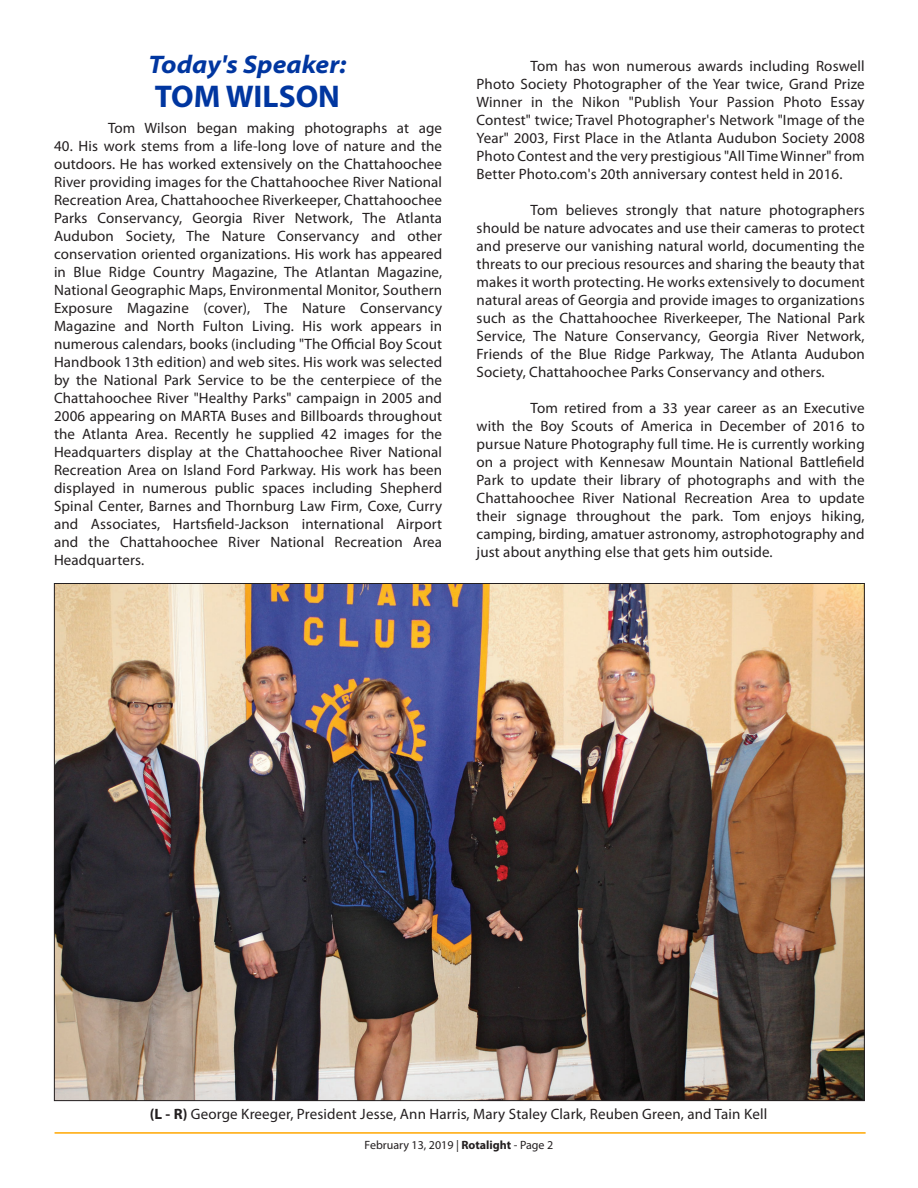
<style>
.page{position:relative;width:918px;height:1188px;background:#fff}
.page>*{position:absolute;margin:0;border:0;box-sizing:border-box;transform-origin:0 0}
.t1{font:700 31.5px "Myriad Pro";color:#0036a0}
.t2{font:italic 700 semi-expanded 25.5px "Myriad Pro";color:#0036a0}
.t3{font:15px/18px "Myriad Pro";letter-spacing:.01em;color:#231f20;text-align:justify}
.t4{font:12px "Myriad Pro";color:#231f20}
.s1{font-weight:700}
</style>
<div class="page">
<hr style="left:55px;top:1132px;width:811px;height:2px;background:#ffa700">
<img style="left:56px;top:585px;width:807px;height:514px">
<p class="t2" style="left:149px;top:47px;width:199px">Today's Speaker:</p>
<p class="t1" style="left:155px;top:76px;width:187px">TOM WILSON</p>
<p class="t3" style="left:108px;top:118px;width:336px">Tom Wilson began making photographs at age</p>
<p class="t3" style="left:54px;top:136px;width:390px">40. His work stems from a life-long love of nature and the outdoors. He has worked extensively on the Chattahoochee River providing images for the Chattahoochee River National Recreation Area, Chattahoochee Riverkeeper, Chattahoochee Parks Conservancy, Georgia River Network, The Atlanta Audubon Society, The Nature Conservancy and other conservation oriented organizations. His work has appeared in Blue Ridge Country Magazine, The Atlantan Magazine, National Geographic Maps, Environmental Monitor, Southern Exposure Magazine (cover), The Nature Conservancy Magazine and North Fulton Living. His work appears in numerous calendars, books (including "The Official Boy Scout Handbook 13th edition) and web sites. His work was selected by the National Park Service to be the centerpiece of the Chattahoochee River "Healthy Parks" campaign in 2005 and 2006 appearing on MARTA Buses and Billboards throughout the Atlanta Area. Recently he supplied 42 images for the Headquarters display at the Chattahoochee River National Recreation Area on Island Ford Parkway. His work has been displayed in numerous public spaces including Shepherd Spinal Center, Barnes and Thornburg Law Firm, Coxe, Curry and Associates, Hartsfield-Jackson international Airport and the Chattahoochee River National Recreation Area Headquarters.</p>
<p class="t3" style="left:477px;top:57px;width:390px;text-indent:54px">Tom has won numerous awards including Roswell Photo Society Photographer of the Year twice, Grand Prize Winner in the Nikon "Publish Your Passion Photo Essay Contest" twice; Travel Photographer's Network "Image of the Year" 2003, First Place in the Atlanta Audubon Society 2008<br>Photo Contest and the very prestigious "All Time Winner" from Better Photo.com's 20th anniversary contest held in 2016.</p>
<p class="t3" style="left:477px;top:201px;width:390px;text-indent:54px">Tom believes strongly that nature photographers should be nature advocates and use their cameras to protect and preserve our vanishing natural world, documenting the threats to our precious resources and sharing the beauty that makes it worth protecting. He works extensively to document natural areas of Georgia and provide images to organizations such as the Chattahoochee Riverkeeper, The National Park Service, The Nature Conservancy, Georgia River Network, Friends of the Blue Ridge Parkway, The Atlanta Audubon Society, Chattahoochee Parks Conservancy and others.</p>
<p class="t3" style="left:477px;top:399px;width:390px;text-indent:54px">Tom retired from a 33 year career as an Executive with the Boy Scouts of America in December of 2016 to pursue Nature Photography full time. He is currently working on a project with Kennesaw Mountain National Battlefield Park to update their library of photographs and with the Chattahoochee River National Recreation Area to update their signage throughout the park. Tom enjoys hiking, camping, birding, amatuer astronomy, astrophotography and just about anything else that gets him outside.</p>
<p class="t3" style="left:150px;top:1104px;width:619px"><span class="s1">(L - R)</span> George Kreeger, President Jesse, Ann Harris, Mary Staley Clark, Reuben Green, and Tain Kell</p>
<p class="t4" style="left:365px;top:1138px;width:190px">February 13, 2019 | <span class="s1">Rotalight</span> - Page 2</p>
</div>
